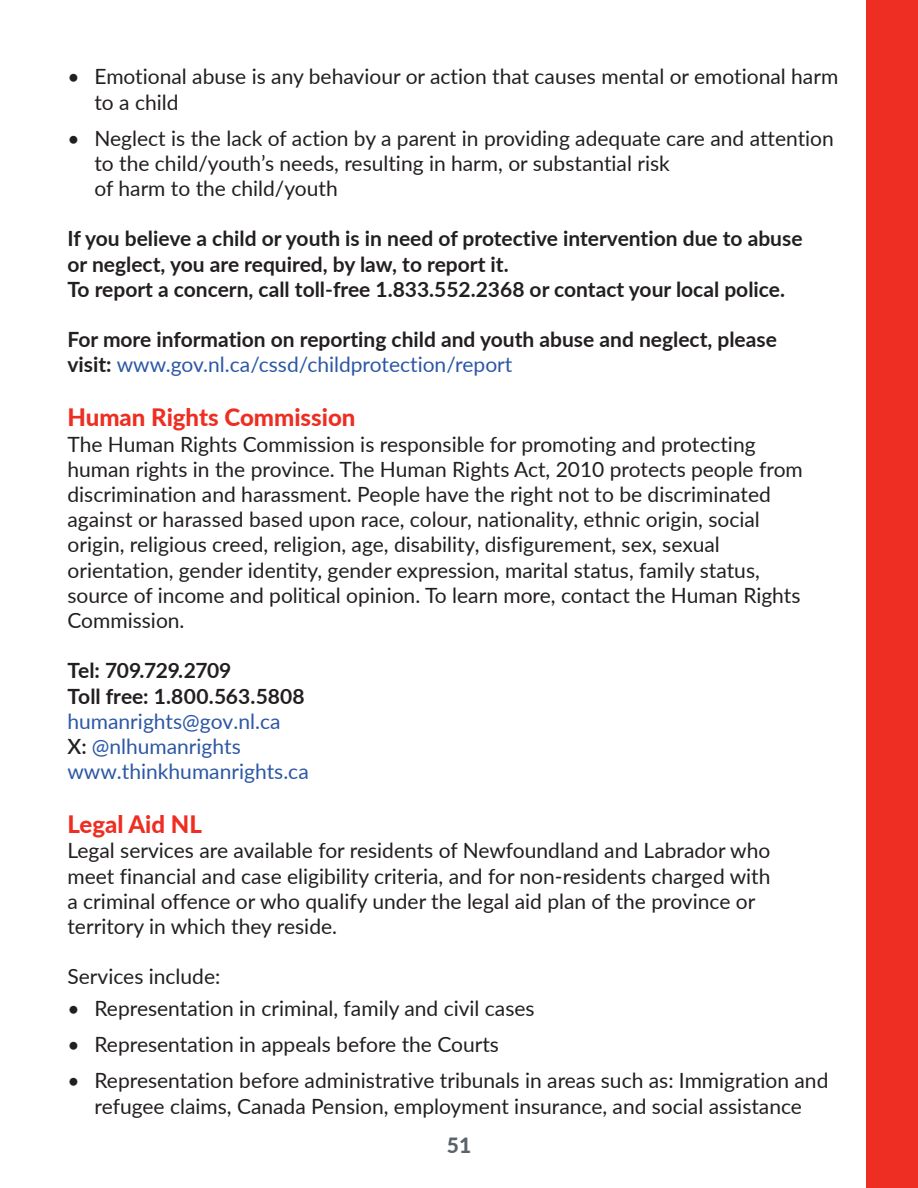
<style>
.page{position:relative;width:918px;height:1188px;background:#fff}
.page>*{position:absolute;margin:0;border:0;box-sizing:border-box;transform-origin:0 0}
.Sub_Header_Red{font:800 24px "Lato";color:#ee2e22}
.Body_Text{font:21px/25.2px "Lato";color:#231f20}
.Phone_Number_Bold{font:700 21px/25.2px "Lato";color:#231f20}
.Body_Text-2{font:21px "Lato";color:#2c57a6}
.Body_Text-3{font:700 21px "Lato";color:#231f20}
.Body_Text-4{font:700 21px "Lato";letter-spacing:-.02em;color:#231f20}
.t1{font:800 21px "Lato";color:#5b6369}
.s1{font-weight:400;color:#2c57a6}
.s2{font-weight:600;color:#231f20}
</style>
<div class="page">
<div style="left:867px;top:0;width:51px;height:1188px;background:#ee2e22"></div>
<p class="Body_Text" style="left:94px;top:63px;width:745px;text-indent:-27px">• Emotional abuse is any behaviour or action that causes mental or emotional harm to a child</p>
<p class="Body_Text" style="left:94px;top:124px;width:741px;text-indent:-27px">• Neglect is the lack of action by a parent in providing adequate care and attention to the child/youth’s needs, resulting in harm, or substantial risk<br>of harm to the child/youth</p>
<p class="Phone_Number_Bold" style="left:68px;top:225px;width:737px">If you believe a child or youth is in need of protective intervention due to abuse or neglect, you are required, by law, to report it.</p>
<p class="Phone_Number_Bold" style="left:68px;top:276px;width:719px">To report a concern, call toll-free 1.833.552.2368 or contact your local police.</p>
<p class="Phone_Number_Bold" style="left:68px;top:326px;width:711px">For more information on reporting child and youth abuse and neglect, please visit: <span class="s1">www.gov.nl.ca/cssd/childprotection/report</span></p>
<h3 class="Sub_Header_Red" style="left:68px;top:400px;width:290px">Human Rights Commission</h3>
<p class="Body_Text" style="left:68px;top:430px;width:737px">The Human Rights Commission is responsible for promoting and protecting human rights in the province. The Human Rights Act, 2010 protects people from discrimination and harassment. People have the right not to be discriminated against or harassed based upon race, colour, nationality, ethnic origin, social origin, religious creed, religion, age, disability, disfigurement, sex, sexual orientation, gender identity, gender expression, marital status, family status, source of income and political opinion. To learn more, contact the Human Rights Commission.</p>
<p class="Body_Text-4" style="left:68px;top:655px;width:165px">Tel: 709.729.2709</p>
<p class="Body_Text-3" style="left:68px;top:681px;width:239px">Toll free: 1.800.563.5808</p>
<p class="Body_Text-2" style="left:68px;top:706px;width:215px">humanrights@gov.nl.ca</p>
<p class="Body_Text-2" style="left:68px;top:731px;width:175px"><span class="s2">X:</span> @nlhumanrights</p>
<p class="Body_Text-2" style="left:68px;top:757px;width:243px">www.thinkhumanrights.ca</p>
<h3 class="Sub_Header_Red" style="left:68px;top:807px;width:136px">Legal Aid NL</h3>
<p class="Body_Text" style="left:68px;top:837px;width:704px">Legal services are available for residents of Newfoundland and Labrador who meet financial and case eligibility criteria, and for non-residents charged with a criminal offence or who qualify under the legal aid plan of the province or territory in which they reside.</p>
<p class="Body_Text" style="left:68px;top:963px;width:154px">Services include:</p>
<p class="Body_Text" style="left:68px;top:995px;width:469px">• Representation in criminal, family and civil cases</p>
<p class="Body_Text" style="left:68px;top:1031px;width:433px">• Representation in appeals before the Courts</p>
<p class="Body_Text" style="left:68px;top:1067px;width:762px;text-align:center">• Representation before administrative tribunals in areas such as: Immigration and refugee claims, Canada Pension, employment insurance, and social assistance</p>
<p class="t1" style="left:447px;top:1130px;width:26px">51</p>
</div>
